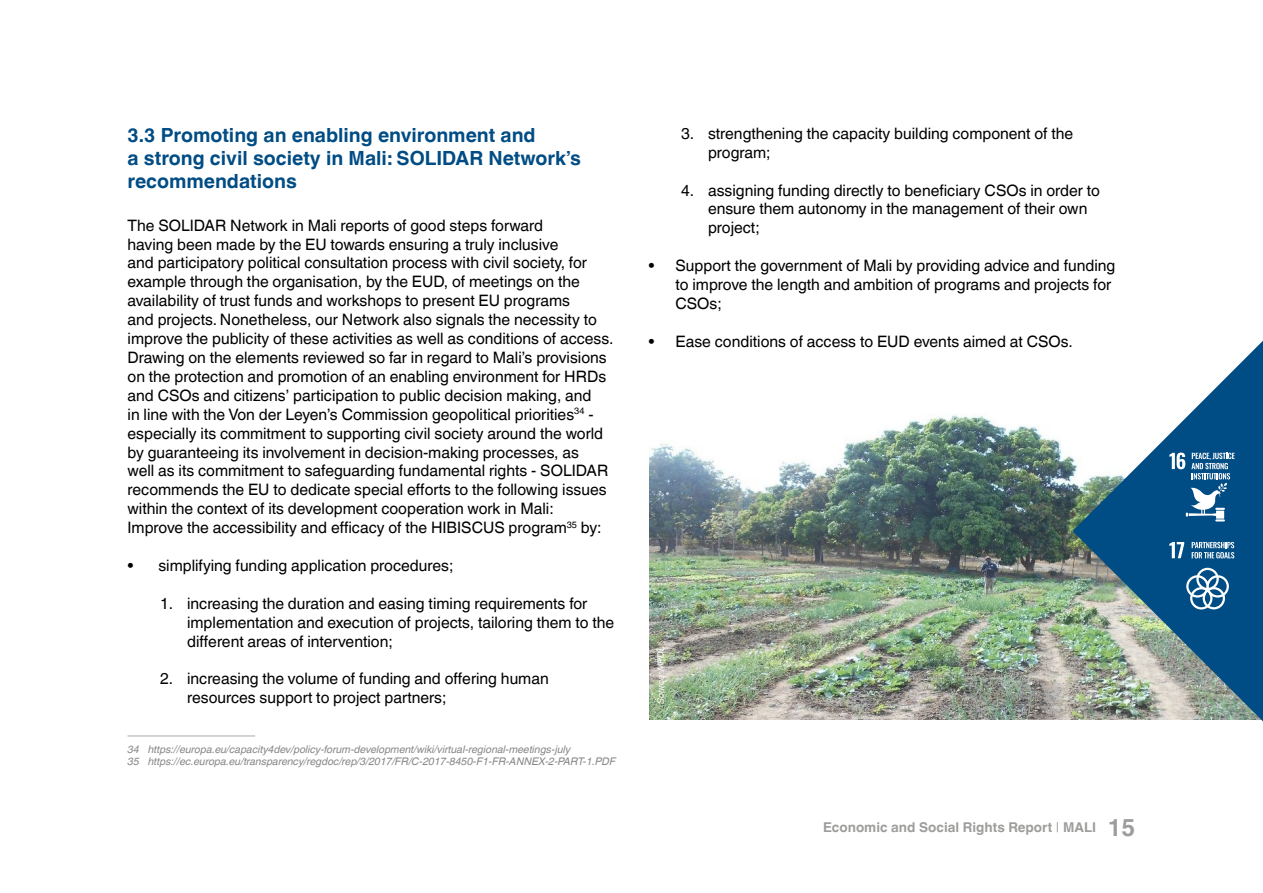
<style>
.page{position:relative;width:1263px;height:893px;background:#fff}
.page>*{position:absolute;margin:0;border:0;box-sizing:border-box;transform-origin:0 0}
.t1{font:700 19.5px/23.4px "Helvetica World";color:#004c84}
.t2{font:15.75px/18.9px "Helvetica World";color:#000}
.t3{font:700 13.5px "Helvetica World";color:#9d9d9c}
.t4{font:italic 10.5px/12.6px "Helvetica World";color:#878787}
.t5{font:italic 9px "Helvetica World";color:#fff}
.s1{font-weight:400}
.s2{font-size:24px}
</style>
<div class="page">
<hr style="left:128px;top:735px;width:127px;height:1px;background:#b3b2b2">
<img style="left:649px;top:415px;width:423px;height:305px">
<img style="left:1072px;top:341px;width:191px;height:380px">
<svg style="left:1169px;top:542px;width:15px;height:16px"></svg>
<svg style="left:1192px;top:542px;width:42px;height:16px"></svg>
<svg style="left:1186px;top:568px;width:43px;height:41px"></svg>
<svg style="left:1169px;top:453px;width:66px;height:68px;background:#3f78a2"></svg>
<p class="t1" style="left:128px;top:123px;width:455px">3.3 Promoting an enabling environment and<br>a strong civil society in Mali: SOLIDAR Network’s recommendations</p>
<p class="t2" style="left:128px;top:216px;width:487px">The SOLIDAR Network in Mali reports of good steps forward<br>having been made by the EU towards ensuring a truly inclusive<br>and participatory political consultation process with civil society, for example through the organisation, by the EUD, of meetings on the availability of trust funds and workshops to present EU programs<br>and projects. Nonetheless, our Network also signals the necessity to improve the publicity of these activities as well as conditions of access.<br>Drawing on the elements reviewed so far in regard to Mali’s provisions on the protection and promotion of an enabling environment for HRDs and CSOs and citizens’ participation to public decision making, and<br>in line with the Von der Leyen’s Commission geopolitical priorities<sup>34</sup> - especially its commitment to supporting civil society around the world by guaranteeing its involvement in decision-making processes, as<br>well as its commitment to safeguarding fundamental rights - SOLIDAR recommends the EU to dedicate special efforts to the following issues within the context of its development cooperation work in Mali:<br>Improve the accessibility and efficacy of the HIBISCUS program<sup>35</sup> by:</p>
<p class="t2" style="left:128px;top:556px;width:327px">• simplifying funding application procedures;</p>
<p class="t2" style="left:187px;top:594px;width:429px;text-indent:-27px">1. increasing the duration and easing timing requirements for implementation and execution of projects, tailoring them to the different areas of intervention;</p>
<p class="t2" style="left:187px;top:669px;width:363px;text-indent:-27px">2. increasing the volume of funding and offering human resources support to project partners;</p>
<p class="t4" style="left:128px;top:743px;width:490px">34 https://europa.eu/capacity4dev/policy-forum-development/wiki/virtual-regional-meetings-july<br>35 https://ec.europa.eu/transparency/regdoc/rep/3/2017/FR/C-2017-8450-F1-FR-ANNEX-2-PART-1.PDF</p>
<p class="t2" style="left:708px;top:124px;width:367px;text-indent:-27px">3. strengthening the capacity building component of the program;</p>
<p class="t2" style="left:708px;top:181px;width:394px;text-indent:-27px">4. assigning funding directly to beneficiary CSOs in order to ensure them autonomy in the management of their own project;</p>
<p class="t2" style="left:675px;top:256px;width:441px;text-indent:-27px">• Support the government of Mali by providing advice and funding to improve the length and ambition of programs and projects for<br>CSOs;</p>
<p class="t2" style="left:648px;top:332px;width:426px">• Ease conditions of access to EUD events aimed at CSOs.</p>
<p class="t5" style="left:655px;top:704px;width:59px;rotate:-90deg">Source: MPDL</p>
<p class="t3" style="left:823px;top:819px;width:314px">Economic and Social Rights Report <span class="s1">|</span> MALI <span class="s2">15</span></p>
</div>
